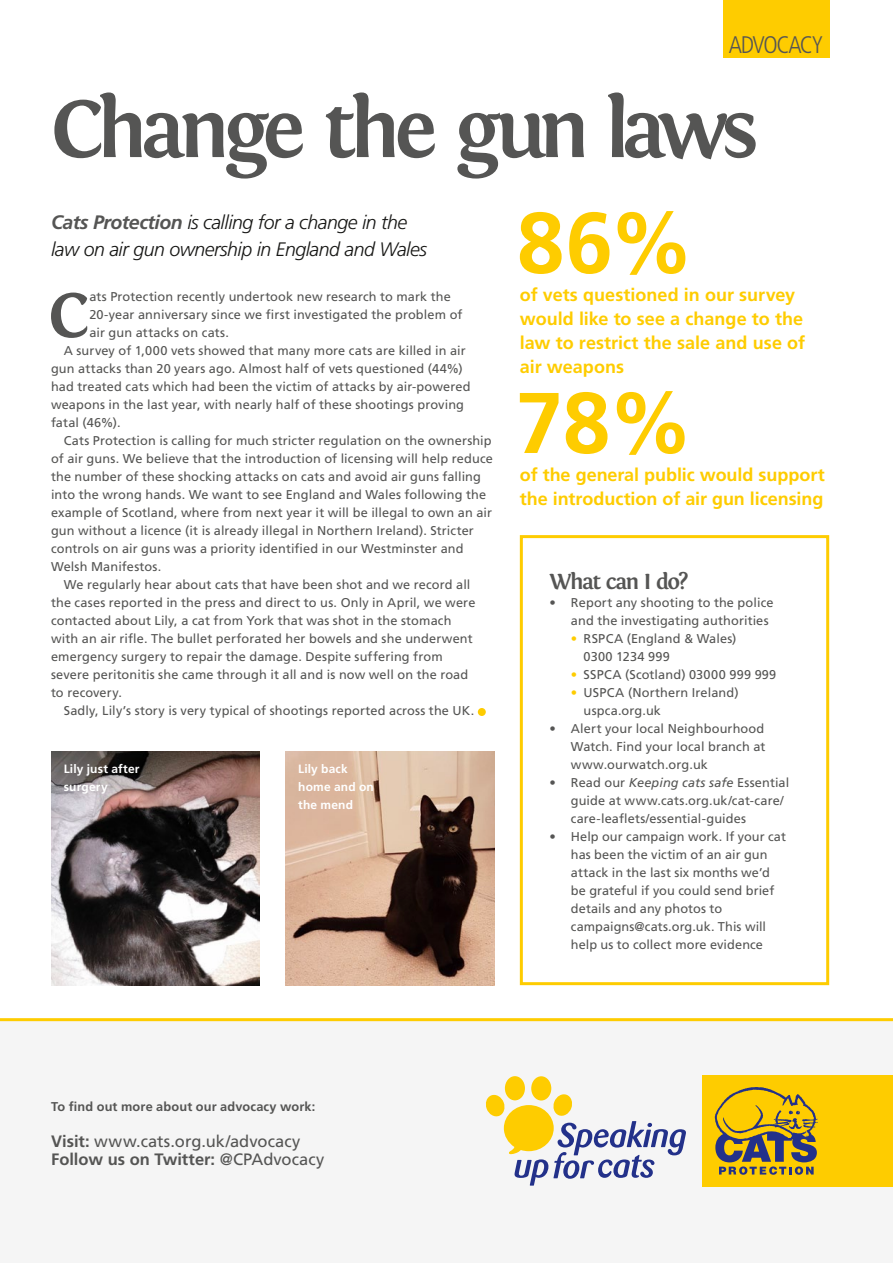
<style>
.page{position:relative;width:893px;height:1263px;background:#fff}
.page>*{position:absolute;margin:0;border:0;box-sizing:border-box;transform-origin:0 0}
.t1{font:700 84.9px "Fontin";letter-spacing:-.075em;color:#555554}
.t2{font:700 65.85px "Fontin";color:#555554}
.t3{font:300 condensed 24px "Frutiger";letter-spacing:-.055em;color:#555554}
.t4{font:700 22.5px "Fontin";letter-spacing:-.055em;color:#555554}
.t5{font:italic 300 19.5px/27px "Frutiger";letter-spacing:-.025em;color:#171715}
.t6{font:700 18px/24px "Frutiger";color:#fecc00}
.t7{font:16.5px/18px "Frutiger";letter-spacing:.005em;color:#555554}
.t8{font:12.75px/18px "Frutiger";letter-spacing:.01em;color:#555554}
.t9{font:700 12.75px "Frutiger";letter-spacing:.01em;color:#555554}
.t10{font:700 12px/18px "Frutiger";letter-spacing:.015em;color:#fff}
.s1{font-weight:700;color:#555554}
.s2{color:#fecc00}
.s3{font-style:italic}
.s4{font-weight:700}
</style>
<div class="page">
<div style="left:520px;top:535px;width:309px;height:450px;border:3px solid #fecc00"></div>
<img style="left:51px;top:751px;width:209px;height:234px">
<img style="left:285px;top:751px;width:209px;height:234px">
<div style="left:723px;top:0;width:106px;height:58px;background:#fecc00"></div>
<div style="left:0;top:1021px;width:893px;height:242px;background:#f5f5f5"></div>
<div style="left:478px;top:708px;width:8px;height:8px;background:#fecc00;border-radius:50%"></div>
<div style="left:505px;top:1076px;width:20px;height:24px;background:#fecc00;border-radius:50%"></div>
<div style="left:531px;top:1076px;width:20px;height:24px;background:#fecc00;border-radius:50%"></div>
<svg style="left:486px;top:1093px;width:200px;height:92px"></svg>
<div style="left:703px;top:1075px;width:190px;height:111px;background:#fecc00"></div>
<svg style="left:715px;top:1087px;width:103px;height:88px"></svg>
<hr style="left:0;top:1018px;width:893px;height:3px;background:#fecc00">
<svg style="left:520px;top:211px;width:165px;height:64px"></svg>
<svg style="left:520px;top:391px;width:165px;height:64px"></svg>
<h3 class="t3" style="left:729px;top:31px;width:96px">ADVOCACY</h3>
<h1 class="t1" style="left:51px;top:81px;width:709px">Change the gun laws</h1>
<h3 class="t5" style="left:51px;top:209px;width:377px"><span class="s1">Cats Protection</span> is calling for a change in the law on air gun ownership in England and Wales</h3>
<h2 class="t2" style="left:48px;top:278px;width:43px">C</h2>
<p class="t8" style="left:89px;top:287px;width:363px">ats Protection recently undertook new research to mark the</p>
<p class="t8" style="left:89px;top:305px;width:375px">20-year anniversary since we first investigated the problem of</p>
<p class="t8" style="left:89px;top:324px;width:141px">air gun attacks on cats.</p>
<p class="t8" style="left:64px;top:342px;width:404px">A survey of 1,000 vets showed that many more cats are killed in air</p>
<p class="t8" style="left:51px;top:360px;width:413px">gun attacks than 20 years ago. Almost half of vets questioned (44%)</p>
<p class="t8" style="left:51px;top:378px;width:421px">had treated cats which had been the victim of attacks by air-powered</p>
<p class="t8" style="left:51px;top:396px;width:415px">weapons in the last year, with nearly half of these shootings proving</p>
<p class="t8" style="left:51px;top:414px;width:71px">fatal (46%).</p>
<p class="t8" style="left:64px;top:432px;width:429px">Cats Protection is calling for much stricter regulation on the ownership</p>
<p class="t8" style="left:51px;top:450px;width:443px">of air guns. We believe that the introduction of licensing will help reduce</p>
<p class="t8" style="left:51px;top:468px;width:431px">the number of these shocking attacks on cats and avoid air guns falling</p>
<p class="t8" style="left:51px;top:486px;width:437px">into the wrong hands. We want to see England and Wales following the</p>
<p class="t8" style="left:51px;top:504px;width:442px">example of Scotland, where from next year it will be illegal to own an air</p>
<p class="t8" style="left:51px;top:522px;width:424px">gun without a licence (it is already illegal in Northern Ireland). Stricter</p>
<p class="t8" style="left:51px;top:540px;width:414px">controls on air guns was a priority identified in our Westminster and</p>
<p class="t8" style="left:51px;top:558px;width:112px">Welsh Manifestos.</p>
<p class="t8" style="left:64px;top:576px;width:408px">We regularly hear about cats that have been shot and we record all</p>
<p class="t8" style="left:51px;top:594px;width:426px">the cases reported in the press and direct to us. Only in April, we were</p>
<p class="t8" style="left:51px;top:612px;width:402px">contacted about Lily, a cat from York that was shot in the stomach</p>
<p class="t8" style="left:51px;top:630px;width:423px">with an air rifle. The bullet perforated her bowels and she underwent</p>
<p class="t8" style="left:51px;top:648px;width:393px">emergency surgery to repair the damage. Despite suffering from</p>
<p class="t8" style="left:51px;top:666px;width:419px">severe peritonitis she came through it all and is now well on the road</p>
<p class="t8" style="left:51px;top:684px;width:72px">to recovery.</p>
<p class="t8" style="left:64px;top:702px;width:412px">Sadly, Lily’s story is very typical of shootings reported across the UK.</p>
<p class="t10" style="left:64px;top:760px;width:77px">Lily just after surgery</p>
<p class="t10" style="left:298px;top:760px;width:77px">Lily back home and on the mend</p>
<h3 class="t6" style="left:520px;top:283px;width:287px">of vets questioned in our survey would like to see a change to the law to restrict the sale and use of air weapons</h3>
<h3 class="t6" style="left:520px;top:463px;width:306px">of the general public would support the introduction of air gun licensing</h3>
<h3 class="t4" style="left:550px;top:569px;width:141px">What can I do?</h3>
<p class="t8" style="left:571px;top:593px;width:204px;text-indent:-21px">• Report any shooting to the police and the investigating authorities</p>
<p class="t8" style="left:584px;top:630px;width:154px;text-indent:-13px"><span class="s2">•</span> RSPCA (England &amp; Wales)<br>0300 1234 999</p>
<p class="t8" style="left:571px;top:666px;width:207px"><span class="s2">•</span> SSPCA (Scotland) 03000 999 999</p>
<p class="t8" style="left:584px;top:684px;width:157px;text-indent:-13px"><span class="s2">•</span> USPCA (Northern Ireland) uspca.org.uk</p>
<p class="t8" style="left:571px;top:720px;width:196px;text-align:justify;text-indent:-21px">• Alert your local Neighbourhood Watch. Find your local branch at www.ourwatch.org.uk</p>
<p class="t8" style="left:571px;top:774px;width:220px;text-indent:-21px">• Read our <span class="s3">Keeping cats safe</span> Essential guide at www.cats.org.uk/cat-care/ care-leaflets/essential-guides</p>
<p class="t8" style="left:571px;top:828px;width:217px;text-indent:-21px">• Help our campaign work. If your cat has been the victim of an air gun attack in the last six months we’d be grateful if you could send brief details and any photos to campaigns@cats.org.uk. This will help us to collect more evidence</p>
<p class="t9" style="left:51px;top:1099px;width:266px">To find out more about our advocacy work:</p>
<p class="t7" style="left:51px;top:1132px;width:275px"><span class="s4">Visit:</span> www.cats.org.uk/advocacy<br><span class="s4">Follow us on Twitter:</span> @CPAdvocacy</p>
</div>
